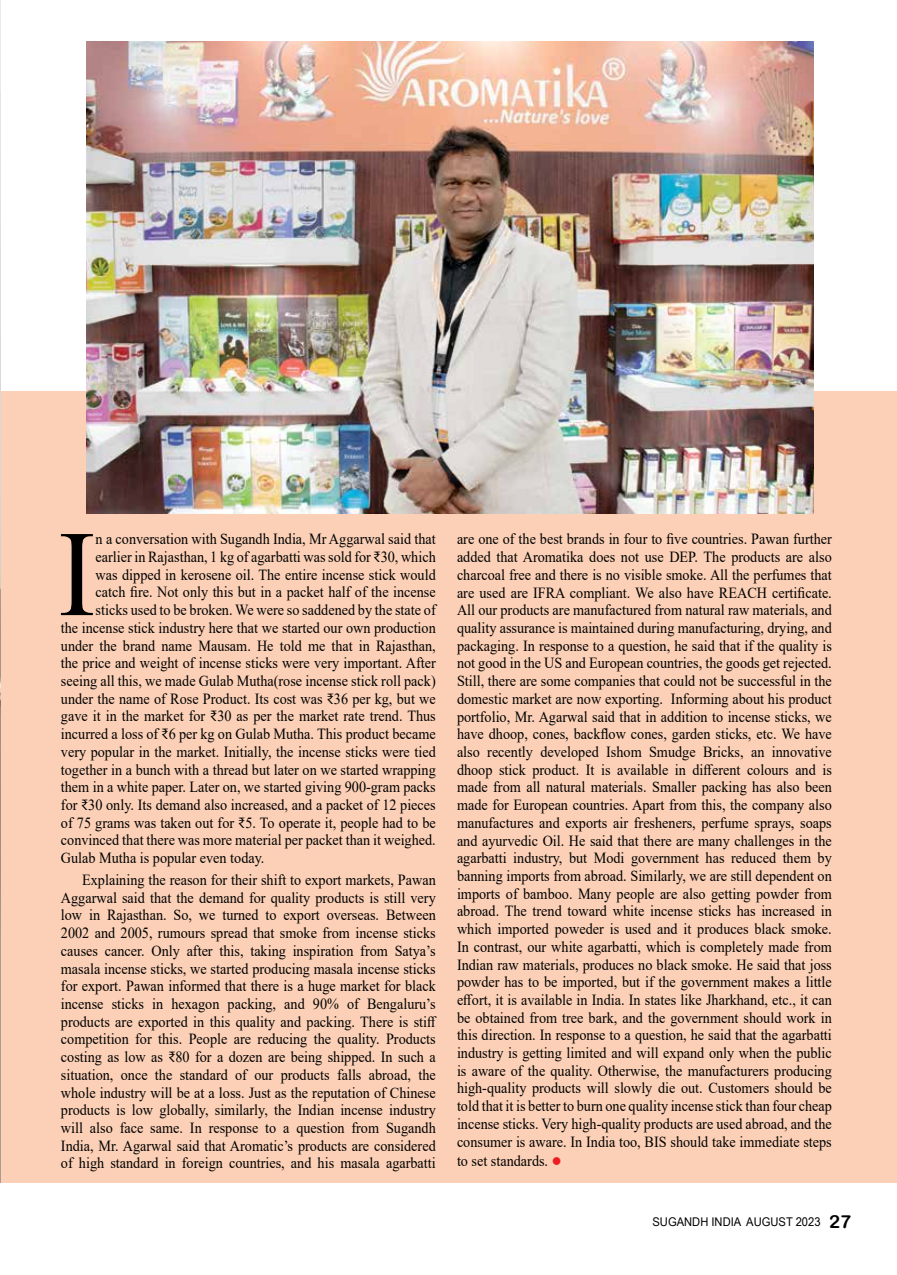
<style>
.page{position:relative;width:897px;height:1275px;background:#fff}
.page>*{position:absolute;margin:0;border:0;box-sizing:border-box;transform-origin:0 0}
.t1{font:122.4px "Times New Roman";color:#000;scale:.92 1}
.t2{font:15.45px/17.7px "Times New Roman";color:#000;text-align:justify;scale:.92 1}
.t3{font:12px "Arial Narrow";color:#000;scale:1.14 1}
.s1{color:#ed1d24}
.s2{font-family:"Arial Rounded MT Bold";font-size:18px}
</style>
<div class="page">
<div style="left:0;top:391px;width:897px;height:791px;background:#fbd0b6"></div>
<hr style="left:0;top:0;width:1px;height:1182px;background:#ab9b91">
<img style="left:0;top:0;width:1px;height:882px">
<img style="left:87px;top:41px;width:727px;height:472px">
<h1 class="t1" style="left:58px;top:488px;width:42px">I</h1>
<p class="t2" style="left:96px;top:530px;width:371px">n a conversation with Sugandh India, Mr Aggarwal said that</p>
<p class="t2" style="left:96px;top:547px;width:371px">earlier in Rajasthan, 1 kg of agarbatti was sold for ₹30, which</p>
<p class="t2" style="left:96px;top:565px;width:371px">was dipped in kerosene oil. The entire incense stick would</p>
<p class="t2" style="left:96px;top:583px;width:371px">catch fire. Not only this but in a packet half of the incense</p>
<p class="t2" style="left:96px;top:601px;width:371px">sticks used to be broken. We were so saddened by the state of</p>
<p class="t2" style="left:61px;top:618px;width:409px">the incense stick industry here that we started our own production</p>
<p class="t2" style="left:61px;top:636px;width:409px">under the brand name Mausam. He told me that in Rajasthan,</p>
<p class="t2" style="left:61px;top:654px;width:409px">the price and weight of incense sticks were very important. After</p>
<p class="t2" style="left:61px;top:671px;width:409px">seeing all this, we made Gulab Mutha(rose incense stick roll pack)</p>
<p class="t2" style="left:61px;top:689px;width:409px">under the name of Rose Product. Its cost was ₹36 per kg, but we</p>
<p class="t2" style="left:61px;top:707px;width:409px">gave it in the market for ₹30 as per the market rate trend. Thus</p>
<p class="t2" style="left:61px;top:724px;width:409px">incurred a loss of ₹6 per kg on Gulab Mutha. This product became</p>
<p class="t2" style="left:61px;top:742px;width:409px">very popular in the market. Initially, the incense sticks were tied</p>
<p class="t2" style="left:61px;top:760px;width:409px">together in a bunch with a thread but later on we started wrapping</p>
<p class="t2" style="left:61px;top:778px;width:409px">them in a white paper. Later on, we started giving 900-gram packs</p>
<p class="t2" style="left:61px;top:795px;width:409px">for ₹30 only. Its demand also increased, and a packet of 12 pieces</p>
<p class="t2" style="left:61px;top:813px;width:409px">of 75 grams was taken out for ₹5. To operate it, people had to be</p>
<p class="t2" style="left:61px;top:831px;width:409px">convinced that there was more material per packet than it weighed.</p>
<p class="t2" style="left:61px;top:848px;width:223px">Gulab Mutha is popular even today.</p>
<p class="t2" style="left:61px;top:870px;width:410px;text-indent:21px">Explaining the reason for their shift to export markets, Pawan Aggarwal said that the demand for quality products is still very low in Rajasthan. So, we turned to export overseas. Between 2002 and 2005, rumours spread that smoke from incense sticks causes cancer. Only after this, taking inspiration from Satya’s masala incense sticks, we started producing masala incense sticks for export. Pawan informed that there is a huge market for black incense sticks in hexagon packing, and 90% of Bengaluru’s products are exported in this quality and packing. There is stiff competition for this. People are reducing the quality. Products costing as low as ₹80 for a dozen are being shipped. In such a situation, once the standard of our products falls abroad, the whole industry will be at a loss. Just as the reputation of Chinese products is low globally, similarly, the Indian incense industry will also face same. In response to a question from Sugandh India, Mr. Agarwal said that Aromatic’s products are considered of high standard in foreign countries, and his masala agarbatti</p>
<p class="t2" style="left:457px;top:530px;width:409px">are one of the best brands in four to five countries. Pawan further added that Aromatika does not use DEP. The products are also charcoal free and there is no visible smoke. All the perfumes that are used are IFRA compliant. We also have REACH certificate.<br>All our products are manufactured from natural raw materials, and quality assurance is maintained during manufacturing, drying, and packaging. In response to a question, he said that if the quality is not good in the US and European countries, the goods get rejected.<br>Still, there are some companies that could not be successful in the domestic market are now exporting. Informing about his product portfolio, Mr. Agarwal said that in addition to incense sticks, we have dhoop, cones, backflow cones, garden sticks, etc. We have also recently developed Ishom Smudge Bricks, an innovative dhoop stick product. It is available in different colours and is made from all natural materials. Smaller packing has also been made for European countries. Apart from this, the company also manufactures and exports air fresheners, perfume sprays, soaps and ayurvedic Oil. He said that there are many challenges in the agarbatti industry, but Modi government has reduced them by banning imports from abroad. Similarly, we are still dependent on imports of bamboo. Many people are also getting powder from abroad. The trend toward white incense sticks has increased in which imported poweder is used and it produces black smoke.<br>In contrast, our white agarbatti, which is completely made from Indian raw materials, produces no black smoke. He said that joss powder has to be imported, but if the government makes a little effort, it is available in India. In states like Jharkhand, etc., it can be obtained from tree bark, and the government should work in this direction. In response to a question, he said that the agarbatti industry is getting limited and will expand only when the public is aware of the quality. Otherwise, the manufacturers producing high-quality products will slowly die out. Customers should be told that it is better to burn one quality incense stick than four cheap incense sticks. Very high-quality products are used abroad, and the consumer is aware. In India too, BIS should take immediate steps</p>
<p class="t2" style="left:457px;top:1151px;width:115px">to set standards. <span class="s1">●</span></p>
<p class="t3" style="left:653px;top:1213px;width:176px">SUGANDH INDIA AUGUST 2023 <span class="s2">27</span></p>
</div>
